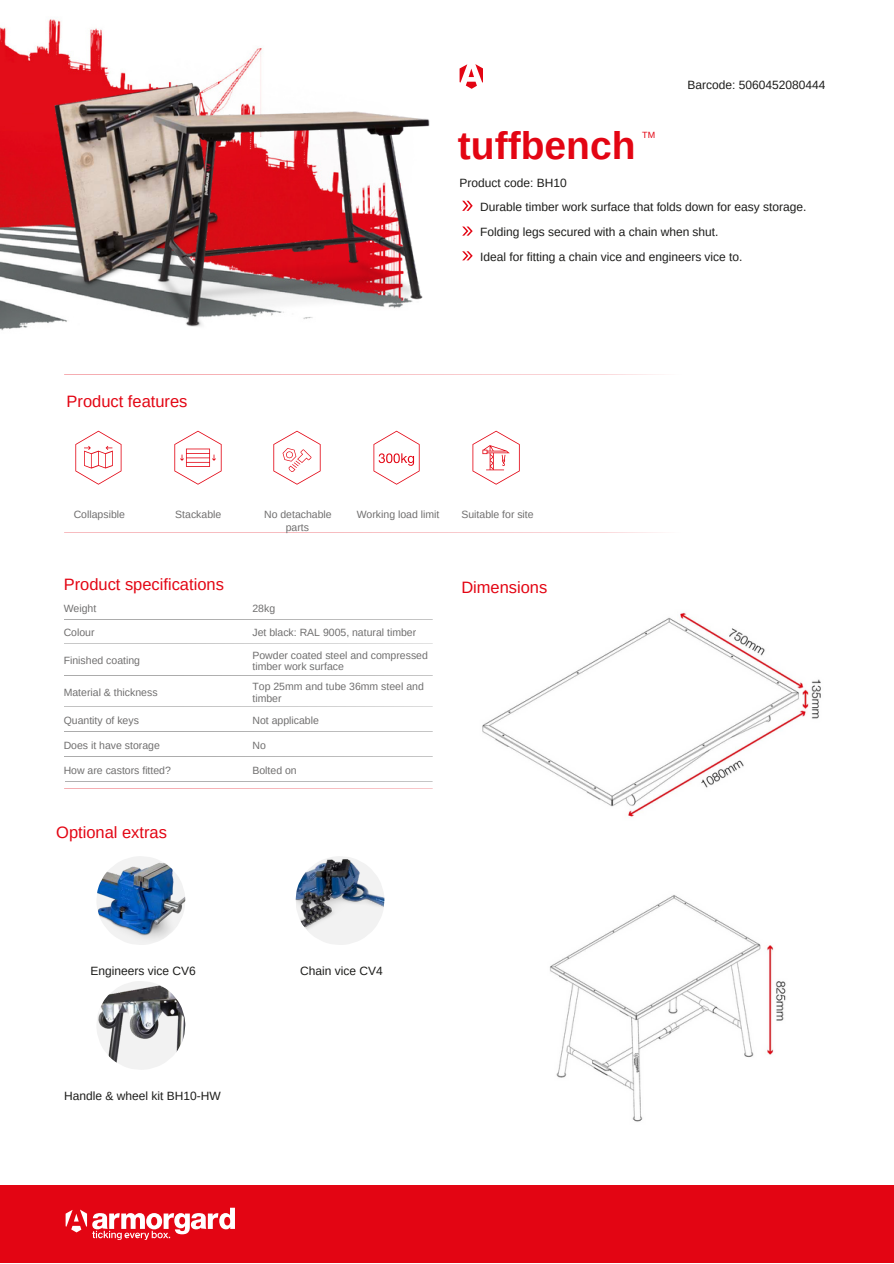
<style>
.page{position:relative;width:894px;height:1264px;background:#fff}
.page>*{position:absolute;margin:0;border:0;box-sizing:border-box;transform-origin:0 0}
.t1{font:700 39px "Arimo";color:#e30513}
.t2{font:16.5px "Arimo";color:#e30513}
.t3{font:12px "Arimo";color:#1d1d1b}
.t4{font:10.5px "Arimo";color:#706f6f}
.t5{font:9px "Arimo";color:#e30513}
</style>
<div class="page">
<img style="left:0;top:19px;width:473px;height:312px">
<img style="left:43px;top:69px;width:404px;height:262px">
<svg style="left:75px;top:431px;width:46px;height:53px"></svg>
<svg style="left:174px;top:431px;width:47px;height:53px"></svg>
<svg style="left:273px;top:431px;width:47px;height:53px"></svg>
<svg style="left:64px;top:619px;width:368px;height:1px"></svg>
<svg style="left:64px;top:643px;width:368px;height:1px"></svg>
<svg style="left:64px;top:675px;width:368px;height:1px"></svg>
<svg style="left:64px;top:706px;width:368px;height:1px"></svg>
<svg style="left:64px;top:731px;width:368px;height:1px"></svg>
<svg style="left:64px;top:756px;width:368px;height:1px"></svg>
<svg style="left:65px;top:781px;width:367px;height:1px"></svg>
<svg style="left:64px;top:788px;width:368px;height:1px"></svg>
<svg style="left:373px;top:431px;width:46px;height:53px"></svg>
<svg style="left:64px;top:374px;width:597px;height:1px"></svg>
<svg style="left:64px;top:532px;width:597px;height:1px"></svg>
<svg style="left:472px;top:431px;width:47px;height:53px"></svg>
<img style="left:97px;top:856px;width:88px;height:89px">
<img style="left:295px;top:856px;width:89px;height:89px">
<img style="left:97px;top:981px;width:88px;height:88px">
<svg style="left:459px;top:64px;width:24px;height:25px"></svg>
<svg style="left:462px;top:201px;width:10px;height:10px"></svg>
<svg style="left:462px;top:226px;width:10px;height:10px"></svg>
<svg style="left:462px;top:251px;width:10px;height:9px"></svg>
<img style="left:482px;top:612px;width:339px;height:510px">
<div style="left:0;top:1185px;width:893px;height:77px;background:#e30513"></div>
<svg style="left:66px;top:1207px;width:169px;height:33px"></svg>
<p class="t1" style="left:458px;top:124px;width:179px">tuffbench</p>
<p class="t5" style="left:642px;top:129px;width:14px">TM</p>
<p class="t3" style="left:459px;top:176px;width:109px">Product code: BH10</p>
<h3 class="t3" style="left:687px;top:78px;width:139px">Barcode: 5060452080444</h3>
<p class="t3" style="left:480px;top:200px;width:328px">Durable timber work surface that folds down for easy storage.</p>
<p class="t3" style="left:480px;top:225px;width:240px">Folding legs secured with a chain when shut.</p>
<p class="t3" style="left:480px;top:250px;width:264px">Ideal for fitting a chain vice and engineers vice to.</p>
<h4 class="t2" style="left:67px;top:392px;width:122px">Product features</h4>
<h3 class="t4" style="left:74px;top:509px;width:53px">Collapsible</h3>
<h4 class="t4" style="left:175px;top:509px;width:48px">Stackable</h4>
<h4 class="t4" style="left:264px;top:509px;width:69px">No detachable</h4>
<h4 class="t4" style="left:285px;top:521px;width:25px">parts</h4>
<h4 class="t4" style="left:356px;top:509px;width:84px">Working load limit</h4>
<h4 class="t4" style="left:461px;top:509px;width:74px">Suitable for site</h4>
<h4 class="t2" style="left:64px;top:575px;width:162px">Product specifications</h4>
<h4 class="t2" style="left:461px;top:577px;width:87px">Dimensions</h4>
<h3 class="t4" style="left:64px;top:602px;width:34px">Weight</h3>
<h4 class="t4" style="left:252px;top:602px;width:24px">28kg</h4>
<h3 class="t4" style="left:64px;top:627px;width:32px">Colour</h3>
<h4 class="t4" style="left:252px;top:627px;width:165px">Jet black: RAL 9005, natural timber</h4>
<h2 class="t4" style="left:64px;top:655px;width:78px">Finished coating</h2>
<h4 class="t4" style="left:64px;top:686px;width:95px">Material &amp; thickness</h4>
<h4 class="t4" style="left:252px;top:649px;width:177px">Powder coated steel and compressed</h4>
<h4 class="t4" style="left:252px;top:660px;width:93px">timber work surface</h4>
<h4 class="t4" style="left:252px;top:681px;width:173px">Top 25mm and tube 36mm steel and</h4>
<h2 class="t4" style="left:252px;top:692px;width:31px">timber</h2>
<h3 class="t4" style="left:64px;top:714px;width:77px">Quantity of keys</h3>
<h4 class="t4" style="left:252px;top:714px;width:68px">Not applicable</h4>
<h4 class="t4" style="left:64px;top:739px;width:98px">Does it have storage</h4>
<h4 class="t4" style="left:64px;top:764px;width:109px">How are castors fitted?</h4>
<h4 class="t4" style="left:252px;top:739px;width:15px">No</h4>
<h4 class="t4" style="left:252px;top:764px;width:46px">Bolted on</h4>
<h4 class="t2" style="left:56px;top:822px;width:112px">Optional extras</h4>
<h4 class="t3" style="left:90px;top:964px;width:107px">Engineers vice CV6</h4>
<h4 class="t3" style="left:64px;top:1089px;width:158px">Handle &amp; wheel kit BH10-HW</h4>
<h2 class="t3" style="left:300px;top:964px;width:84px">Chain vice CV4</h2>
</div>
